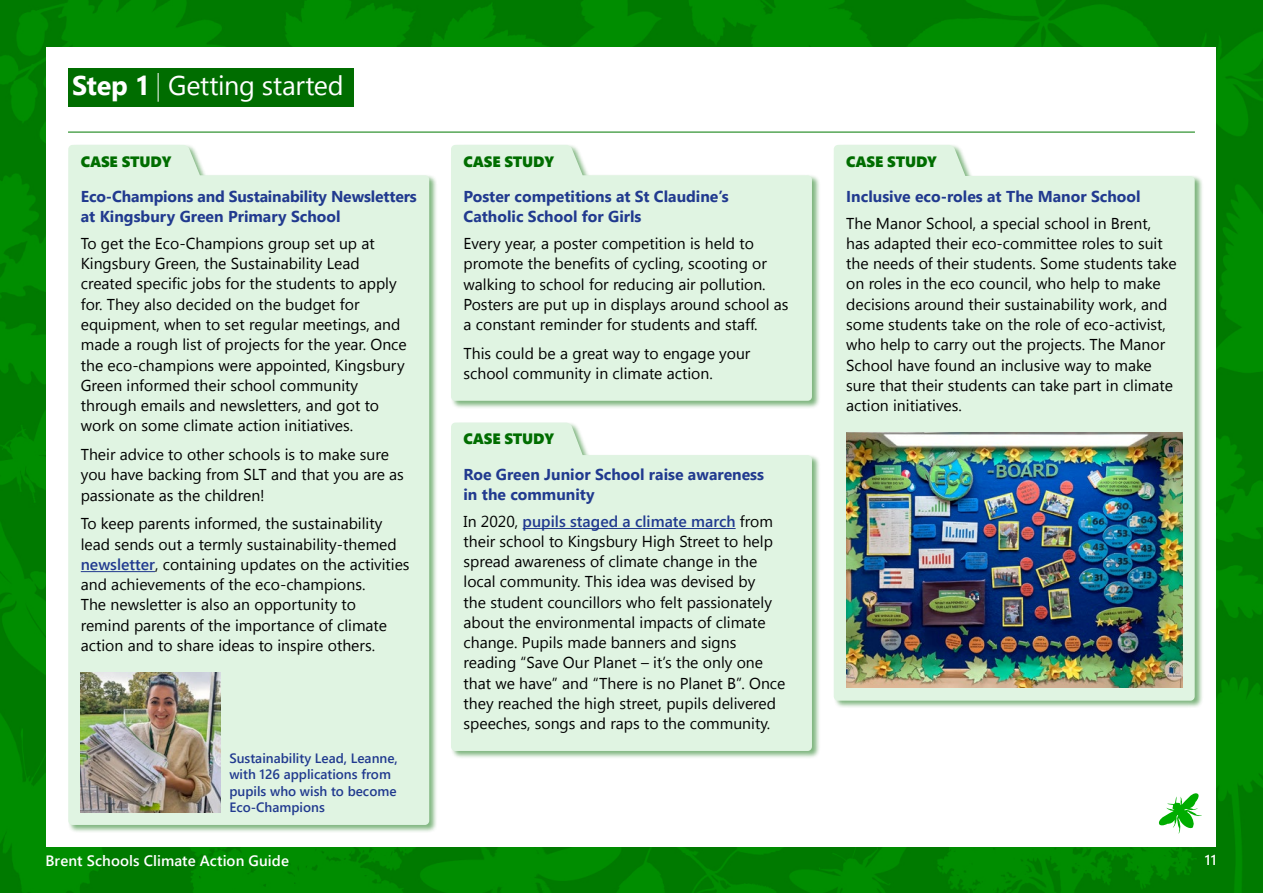
<style>
.page{position:relative;width:1263px;height:893px;background:#fff}
.page>*{position:absolute;margin:0;border:0;box-sizing:border-box;transform-origin:0 0}
.t1{font:27px "Segoe UI";letter-spacing:-.01em;color:#fff}
.t2{font:15.75px/20.2px "Segoe UI";color:#000}
.t3{font:700 15.75px/20.2px "Segoe UI";color:#213a8f}
.t4{font:15px "Segoe UI Black";letter-spacing:-.01em;color:#006d00}
.t5{font:600 15px "Segoe UI";letter-spacing:.005em;color:#fff}
.t6{font:600 14.25px "Segoe UI";color:#fff}
.t7{font:600 13.5px/16.5px "Segoe UI";color:#213a8f}
.s1{font-weight:700}
.s2{font-weight:600;color:#213a8f}
</style>
<div class="page">
<img style="left:0;top:0;width:1263px;height:893px">
<div style="left:47px;top:47px;width:1169px;height:799px;background:#fff"></div>
<div style="left:451px;top:144px;width:370px;height:265px;background:#006d00;opacity:.5"></div>
<svg style="left:451px;top:145px;width:361px;height:256px;background:#e2f4e4"></svg>
<div style="left:68px;top:68px;width:286px;height:38px;background:#006d00"></div>
<svg style="left:158px;top:73px;width:1px;height:29px"></svg>
<div style="left:68px;top:144px;width:370px;height:689px;background:#006d00;opacity:.5"></div>
<div style="left:68px;top:145px;width:361px;height:680px;background:#e0f4e2"></div>
<img style="left:81px;top:672px;width:140px;height:140px">
<hr style="left:81px;top:571px;width:74px;height:1px;background:#213a8f">
<div style="left:451px;top:422px;width:370px;height:337px;background:#006d00;opacity:.5"></div>
<div style="left:451px;top:423px;width:361px;height:328px;background:#e0f4e2"></div>
<hr style="left:523px;top:528px;width:213px;height:1px;background:#213a8f">
<div style="left:833px;top:144px;width:370px;height:565px;background:#006d00;opacity:.5"></div>
<svg style="left:834px;top:145px;width:361px;height:556px;background:#e1f3e2"></svg>
<img style="left:846px;top:433px;width:336px;height:255px">
<hr style="left:68px;top:132px;width:1127px;height:1px;background:#007a00">
<svg style="left:1158px;top:793px;width:44px;height:41px"></svg>
<h1 class="t1" style="left:72px;top:67px;width:273px"><span class="s1">Step 1</span> Getting started</h1>
<p class="t4" style="left:81px;top:150px;width:92px">CASE STUDY</p>
<p class="t4" style="left:463px;top:150px;width:92px">CASE STUDY</p>
<p class="t3" style="left:81px;top:186px;width:338px">Eco-Champions and Sustainability Newsletters at Kingsbury Green Primary School</p>
<p class="t2" style="left:81px;top:233px;width:327px">To get the Eco-Champions group set up at Kingsbury Green, the Sustainability Lead created specific jobs for the students to apply for. They also decided on the budget for equipment, when to set regular meetings, and made a rough list of projects for the year. Once the eco-champions were appointed, Kingsbury Green informed their school community through emails and newsletters, and got to work on some climate action initiatives.</p>
<p class="t2" style="left:81px;top:444px;width:325px">Their advice to other schools is to make sure you have backing from SLT and that you are as passionate as the children!</p>
<p class="t2" style="left:81px;top:513px;width:330px">To keep parents informed, the sustainability lead sends out a termly sustainability-themed <span class="s2">newsletter</span>, containing updates on the activities and achievements of the eco-champions.<br>The newsletter is also an opportunity to<br>remind parents of the importance of climate action and to share ideas to inspire others.</p>
<p class="t7" style="left:229px;top:750px;width:170px">Sustainability Lead, Leanne, with 126 applications from pupils who wish to become<br>Eco-Champions</p>
<p class="t3" style="left:463px;top:186px;width:267px">Poster competitions at St Claudine’s<br>Catholic School for Girls</p>
<p class="t2" style="left:463px;top:233px;width:326px">Every year, a poster competition is held to promote the benefits of cycling, scooting or walking to school for reducing air pollution.<br>Posters are put up in displays around school as a constant reminder for students and staff.</p>
<p class="t2" style="left:463px;top:342px;width:288px">This could be a great way to engage your school community in climate action.</p>
<p class="t4" style="left:463px;top:428px;width:92px">CASE STUDY</p>
<p class="t3" style="left:463px;top:464px;width:302px">Roe Green Junior School raise awareness in the community</p>
<p class="t2" style="left:463px;top:510px;width:323px">In 2020, <span class="s2">pupils staged a climate march</span> from their school to Kingsbury High Street to help spread awareness of climate change in the local community. This idea was devised by<br>the student councillors who felt passionately about the environmental impacts of climate change. Pupils made banners and signs reading “Save Our Planet – it’s the only one that we have” and “There is no Planet B”. Once they reached the high street, pupils delivered speeches, songs and raps to the community.</p>
<p class="t4" style="left:846px;top:150px;width:92px">CASE STUDY</p>
<p class="t3" style="left:846px;top:186px;width:296px">Inclusive eco-roles at The Manor School</p>
<p class="t2" style="left:846px;top:212px;width:332px">The Manor School, a special school in Brent, has adapted their eco-committee roles to suit the needs of their students. Some students take on roles in the eco council, who help to make decisions around their sustainability work, and some students take on the role of eco-activist, who help to carry out the projects. The Manor School have found an inclusive way to make sure that their students can take part in climate action initiatives.</p>
<p class="t5" style="left:45px;top:848px;width:245px">Brent Schools Climate Action Guide</p>
<p class="t6" style="left:1205px;top:849px;width:13px">11</p>
</div>
